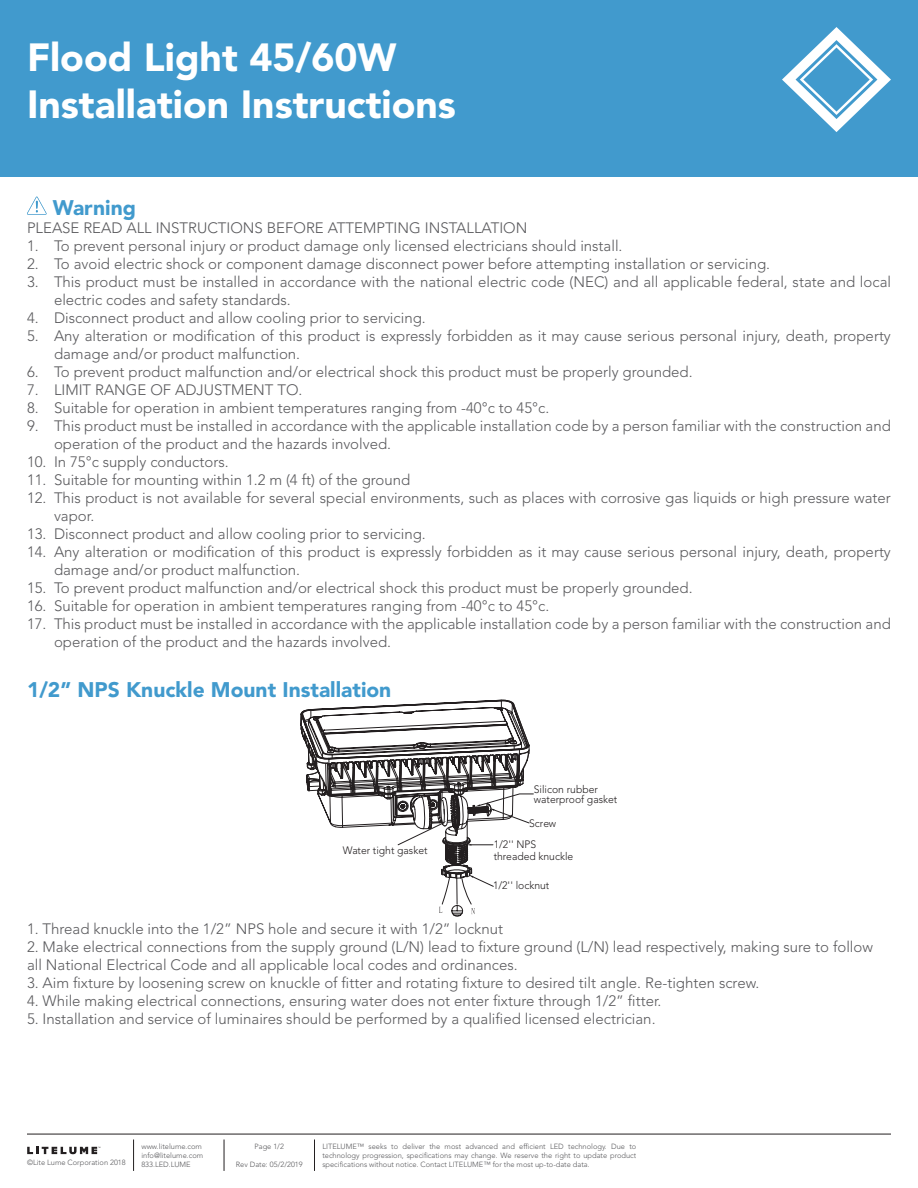
<style>
.page{position:relative;width:918px;height:1188px;background:#fff}
.page>*{position:absolute;margin:0;border:0;box-sizing:border-box;transform-origin:0 0}
.t1{font:900 39px/46.8px "Avenir LT Std";color:#fff}
.t2{font:900 21px "Avenir LT Std";color:#419acd}
.t3{font:300 15px/18px "Avenir LT Std";color:#59595c}
.t4{font:300 10.65px/10.6px "Avenir LT Std";color:#231f20}
.t5{font:300 7.5px/9px "Avenir LT Std";color:#59595c;text-align:justify}
</style>
<div class="page">
<div style="left:0;top:0;width:918px;height:177px;background:#419acd"></div>
<svg style="left:782px;top:27px;width:109px;height:105px"></svg>
<hr style="left:27px;top:1134px;width:864px;height:1px;background:#231f20">
<hr style="left:133px;top:1140px;width:1px;height:31px;background:#231f20">
<hr style="left:224px;top:1140px;width:1px;height:31px;background:#231f20">
<hr style="left:314px;top:1140px;width:1px;height:31px;background:#231f20">
<svg style="left:27px;top:1147px;width:73px;height:7px"></svg>
<svg style="left:27px;top:197px;width:20px;height:18px"></svg>
<svg style="left:301px;top:700px;width:233px;height:214px"></svg>
<h1 class="t1" style="left:27px;top:34px;width:430px">Flood Light 45/60W<br>Installation Instructions</h1>
<p class="t2" style="left:53px;top:195px;width:85px">Warning</p>
<p class="t3" style="left:27px;top:219px;width:502px">PLEASE READ ALL INSTRUCTIONS BEFORE ATTEMPTING INSTALLATION</p>
<p class="t3" style="left:27px;top:237px;width:597px">1. To prevent personal injury or product damage only licensed electricians should install.</p>
<p class="t3" style="left:27px;top:255px;width:745px">2. To avoid electric shock or component damage disconnect power before attempting installation or servicing.</p>
<p class="t3" style="left:54px;top:273px;width:839px;text-indent:-27px">3. This product must be installed in accordance with the national electric code (NEC) and all applicable federal, state and local electric codes and safety standards.</p>
<p class="t3" style="left:27px;top:309px;width:400px">4. Disconnect product and allow cooling prior to servicing.</p>
<p class="t3" style="left:54px;top:327px;width:838px;text-indent:-27px">5. Any alteration or modification of this product is expressly forbidden as it may cause serious personal injury, death, property damage and/or product malfunction.</p>
<p class="t3" style="left:27px;top:363px;width:667px">6. To prevent product malfunction and/or electrical shock this product must be properly grounded.</p>
<p class="t3" style="left:27px;top:381px;width:277px">7. LIMIT RANGE OF ADJUSTMENT TO.</p>
<p class="t3" style="left:27px;top:399px;width:524px">8. Suitable for operation in ambient temperatures ranging from -40°c to 45°c.</p>
<p class="t3" style="left:54px;top:417px;width:838px;text-indent:-27px">9. This product must be installed in accordance with the applicable installation code by a person familiar with the construction and operation of the product and the hazards involved.</p>
<p class="t3" style="left:27px;top:453px;width:203px">10. In 75°c supply conductors.</p>
<p class="t3" style="left:27px;top:471px;width:385px">11. Suitable for mounting within 1.2 m (4 ft) of the ground</p>
<p class="t3" style="left:54px;top:489px;width:838px;text-indent:-27px">12. This product is not available for several special environments, such as places with corrosive gas liquids or high pressure water vapor.</p>
<p class="t3" style="left:27px;top:525px;width:400px">13. Disconnect product and allow cooling prior to servicing.</p>
<p class="t3" style="left:54px;top:543px;width:838px;text-indent:-27px">14. Any alteration or modification of this product is expressly forbidden as it may cause serious personal injury, death, property damage and/or product malfunction.</p>
<p class="t3" style="left:27px;top:579px;width:667px">15. To prevent product malfunction and/or electrical shock this product must be properly grounded.</p>
<p class="t3" style="left:27px;top:597px;width:524px">16. Suitable for operation in ambient temperatures ranging from -40°c to 45°c.</p>
<p class="t3" style="left:54px;top:615px;width:838px;text-indent:-27px">17. This product must be installed in accordance with the applicable installation code by a person familiar with the construction and operation of the product and the hazards involved.</p>
<p class="t2" style="left:27px;top:677px;width:366px">1/2” NPS Knuckle Mount Installation</p>
<p class="t4" style="left:343px;top:845px;width:86px">Water tight gasket</p>
<p class="t4" style="left:534px;top:784px;width:85px">Silicon rubber waterproof gasket</p>
<p class="t4" style="left:494px;top:838px;width:81px;line-height:12.3px">1/2'' NPS threaded knuckle</p>
<p class="t4" style="left:529px;top:819px;width:29px">Screw</p>
<p class="t4" style="left:493px;top:880px;width:58px">1/2'' locknut</p>
<p class="t3" style="left:27px;top:920px;width:478px">1. Thread knuckle into the 1/2” NPS hole and secure it with 1/2” locknut</p>
<p class="t3" style="left:27px;top:938px;width:848px">2. Make electrical connections from the supply ground (L/N) lead to fixture ground (L/N) lead respectively, making sure to follow all National Electrical Code and all applicable local codes and ordinances.</p>
<p class="t3" style="left:27px;top:974px;width:734px">3. Aim fixture by loosening screw on knuckle of fitter and rotating fixture to desired tilt angle. Re-tighten screw.</p>
<p class="t3" style="left:27px;top:992px;width:636px">4. While making electrical connections, ensuring water does not enter fixture through 1/2” fitter.</p>
<p class="t3" style="left:27px;top:1010px;width:630px">5. Installation and service of luminaires should be performed by a qualified licensed electrician.</p>
<p class="t5" style="left:141px;top:1142px;width:63px;text-align:left">www.litelume.com info@litelume.com<br>833.LED.LUME</p>
<p class="t5" style="left:255px;top:1142px;width:31px">Page 1/2</p>
<p class="t5" style="left:27px;top:1158px;width:100px">©Lite Lume Corporation 2018</p>
<p class="t5" style="left:236px;top:1160px;width:68px">Rev Date: 05/2/2019</p>
<p class="t5" style="left:322px;top:1142px;width:316px">LITELUME™ seeks to deliver the most advanced and efficient LED technology. Due to technology progression, specifications may change. We reserve the right to update product specifications without notice. Contact LITELUME™ for the most up-to-date data.</p>
</div>
